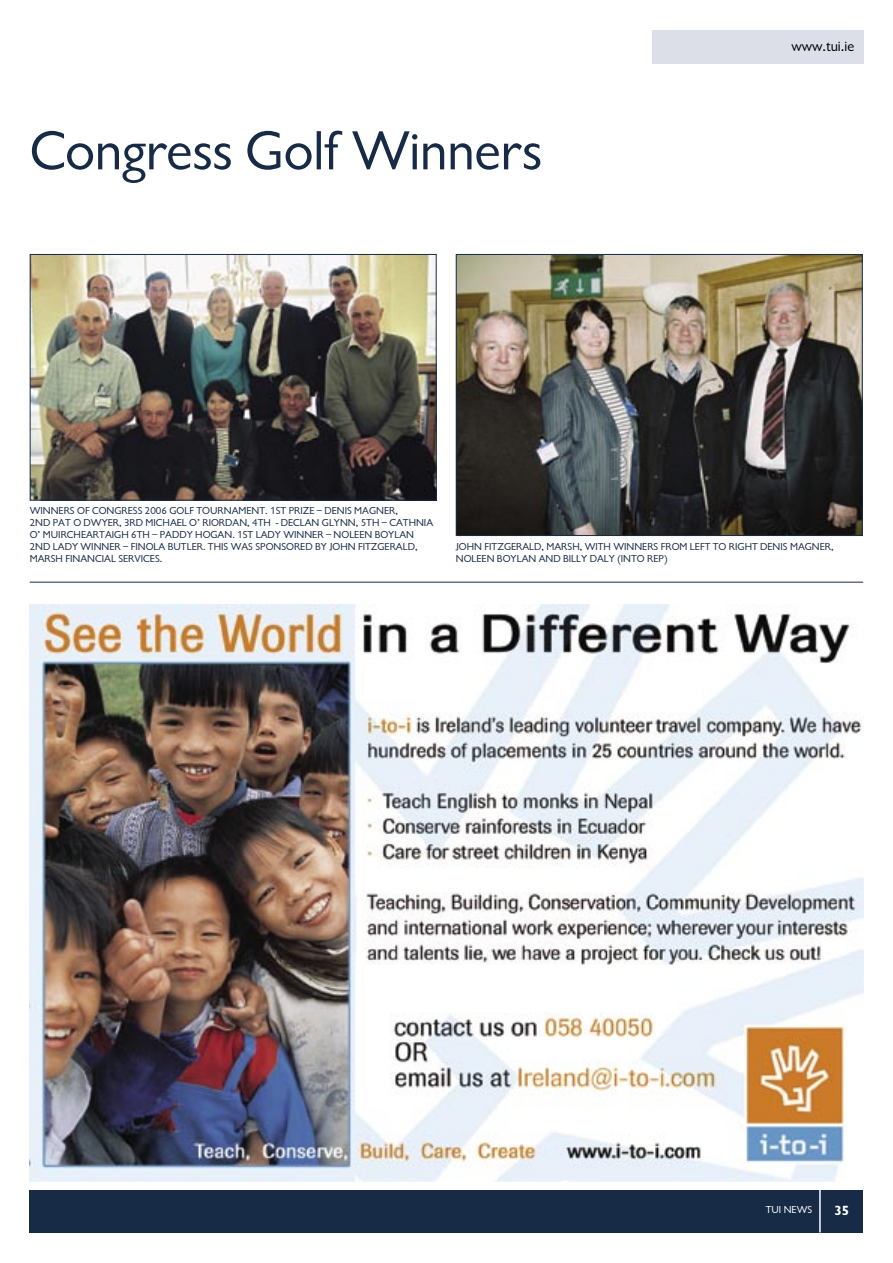
<style>
.page{position:relative;width:893px;height:1263px;background:#fff}
.page>*{position:absolute;margin:0;border:0;box-sizing:border-box;transform-origin:0 0}
.t1{font:57px "Gill Sans";letter-spacing:-.005em;color:#172b46}
.t2{font:15px "Gill Sans";color:#000}
.t3{font:700 13.5px "Gill Sans";color:#fff}
.t4{font:10.5px/12px "Gill Sans";color:#172b46}
.t5{font:10.5px "Gill Sans";color:#fff}
</style>
<div class="page">
<div style="left:652px;top:30px;width:211px;height:34px;background:#dddfe8"></div>
<div style="left:30px;top:1190px;width:833px;height:42px;background:#172b46"></div>
<hr style="left:819px;top:1190px;width:2px;height:42px;background:#fff">
<img style="left:30px;top:604px;width:833px;height:577px">
<hr style="left:30px;top:582px;width:833px;height:1px;background:#172b46">
<img style="left:32px;top:256px;width:403px;height:242px">
<div style="left:30px;top:254px;width:407px;height:246px;border:1px solid #172b46"></div>
<img style="left:458px;top:256px;width:403px;height:278px">
<div style="left:456px;top:254px;width:407px;height:282px;border:1px solid #172b46"></div>
<h1 class="t1" style="left:30px;top:117px;width:514px">Congress Golf Winners</h1>
<h2 class="t2" style="left:791px;top:37px;width:64px">www.tui.ie</h2>
<p class="t4" style="left:30px;top:505px;width:405px">WINNERS OF CONGRESS 2006 GOLF TOURNAMENT. 1ST PRIZE – DENIS MAGNER,<br>2ND PAT O DWYER, 3RD MICHAEL O’ RIORDAN, 4TH - DECLAN GLYNN, 5TH – CATHNIA O’ MUIRCHEARTAIGH 6TH – PADDY HOGAN. 1ST LADY WINNER – NOLEEN BOYLAN 2ND LADY WINNER – FINOLA BUTLER. THIS WAS SPONSORED BY JOHN FITZGERALD, MARSH FINANCIAL SERVICES.</p>
<p class="t4" style="left:456px;top:540px;width:379px">JOHN FITZGERALD, MARSH, WITH WINNERS FROM LEFT TO RIGHT DENIS MAGNER,<br>NOLEEN BOYLAN AND BILLY DALY (INTO REP)</p>
<p class="t5" style="left:766px;top:1203px;width:48px">TUI NEWS</p>
<p class="t3" style="left:834px;top:1202px;width:16px">35</p>
</div>
